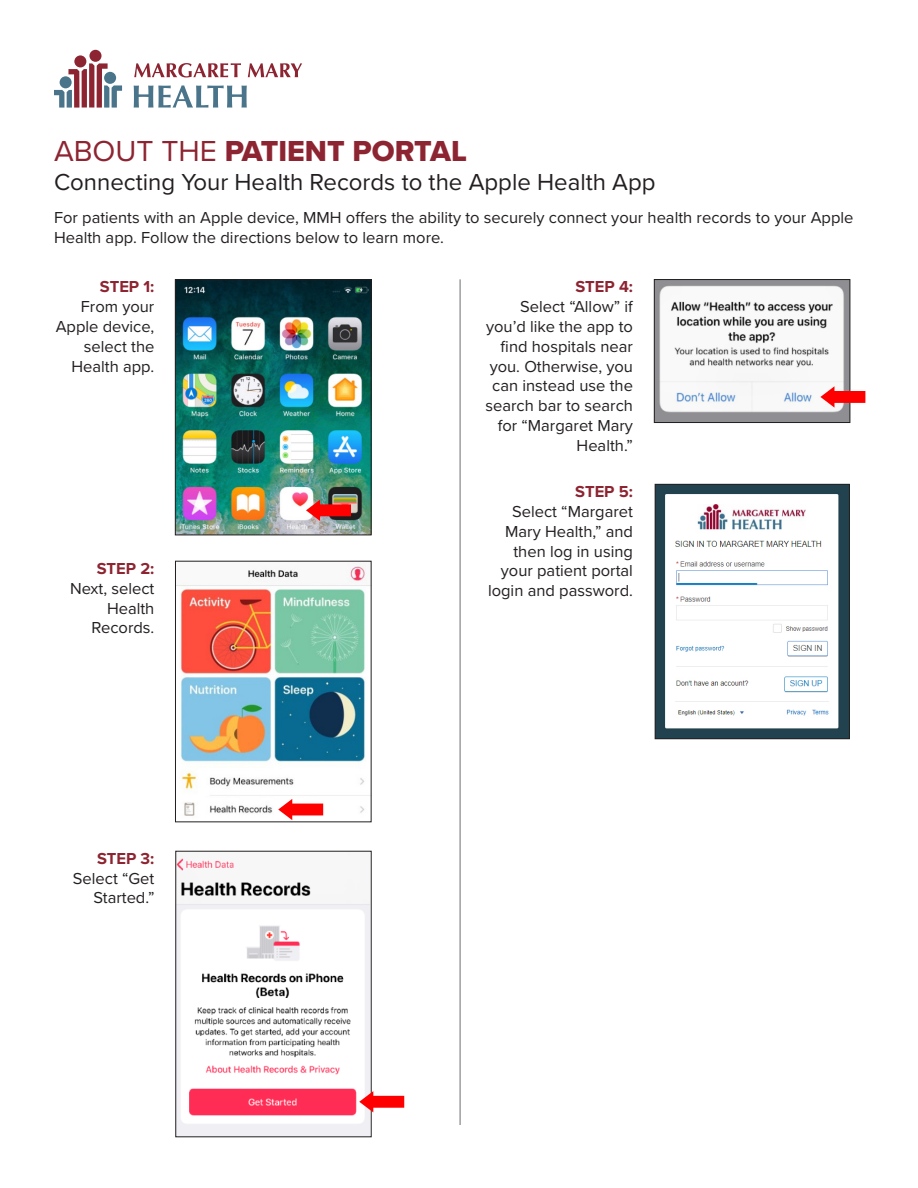
<style>
.page{position:relative;width:918px;height:1188px;background:#fff}
.page>*{position:absolute;margin:0;border:0;box-sizing:border-box;transform-origin:0 0}
.t1{font:30px "Proxima Nova Extrabld";color:#8d2431}
.t2{font:24px "Proxima Nova";color:#231f20}
.t3{font:16.5px/19.8px "Proxima Nova";color:#231f20;text-align:right}
.t4{font:700 16.5px "Proxima Nova";color:#8d2431}
.s1{font-family:"Proxima Nova"}
</style>
<div class="page">
<img style="left:657px;top:486px;width:191px;height:251px">
<div style="left:655px;top:484px;width:195px;height:255px;border:1px solid #231f20"></div>
<img style="left:177px;top:858px;width:193px;height:277px">
<div style="left:175px;top:851px;width:197px;height:286px;border:1px solid #231f20"></div>
<img style="left:177px;top:563px;width:193px;height:253px">
<img style="left:177px;top:281px;width:193px;height:252px">
<div style="left:175px;top:279px;width:197px;height:256px;border:1px solid #231f20"></div>
<svg style="left:134px;top:63px;width:107px;height:14px"></svg>
<svg style="left:248px;top:63px;width:54px;height:14px"></svg>
<svg style="left:134px;top:85px;width:113px;height:23px"></svg>
<div style="left:89px;top:50px;width:13px;height:12px;background:#8d2431;border-radius:50%"></div>
<div style="left:74px;top:55px;width:12px;height:12px;background:#8d2431;border-radius:50%"></div>
<svg style="left:54px;top:63px;width:68px;height:45px"></svg>
<img style="left:656px;top:281px;width:192px;height:140px">
<div style="left:654px;top:279px;width:196px;height:144px;border:1px solid #231f20"></div>
<svg style="left:306px;top:500px;width:45px;height:21px"></svg>
<svg style="left:278px;top:799px;width:45px;height:21px"></svg>
<svg style="left:359px;top:1091px;width:45px;height:21px"></svg>
<svg style="left:820px;top:386px;width:45px;height:22px"></svg>
<hr style="left:460px;top:279px;width:1px;height:846px;background:#6c6d70">
<p class="t1" style="left:54px;top:129px;width:414px"><span class="s1">ABOUT THE</span> PATIENT PORTAL</p>
<p class="t2" style="left:54px;top:164px;width:603px">Connecting Your Health Records to the Apple Health App</p>
<p class="t3" style="left:54px;top:207px;width:801px;text-align:left">For patients with an Apple device, MMH offers the ability to securely connect your health records to your Apple<br>Health app. Follow the directions below to learn more.</p>
<p class="t4" style="left:100px;top:275px;width:56px">STEP 1:</p>
<p class="t3" style="left:56px;top:296px;width:100px">From your<br>Apple device, select the<br>Health app.</p>
<p class="t4" style="left:575px;top:275px;width:59px">STEP 4:</p>
<p class="t3" style="left:486px;top:296px;width:149px">Select “Allow” if you’d like the app to find hospitals near you. Otherwise, you can instead use the search bar to search for “Margaret Mary<br>Health.”</p>
<p class="t4" style="left:575px;top:479px;width:59px">STEP 5:</p>
<p class="t3" style="left:488px;top:501px;width:147px">Select “Margaret<br>Mary Health,” and then log in using your patient portal login and password.</p>
<p class="t4" style="left:97px;top:556px;width:59px">STEP 2:</p>
<p class="t3" style="left:70px;top:578px;width:86px">Next, select<br>Health<br>Records.</p>
<p class="t4" style="left:97px;top:846px;width:59px">STEP 3:</p>
<p class="t3" style="left:73px;top:867px;width:83px">Select “Get<br>Started.”</p>
</div>
